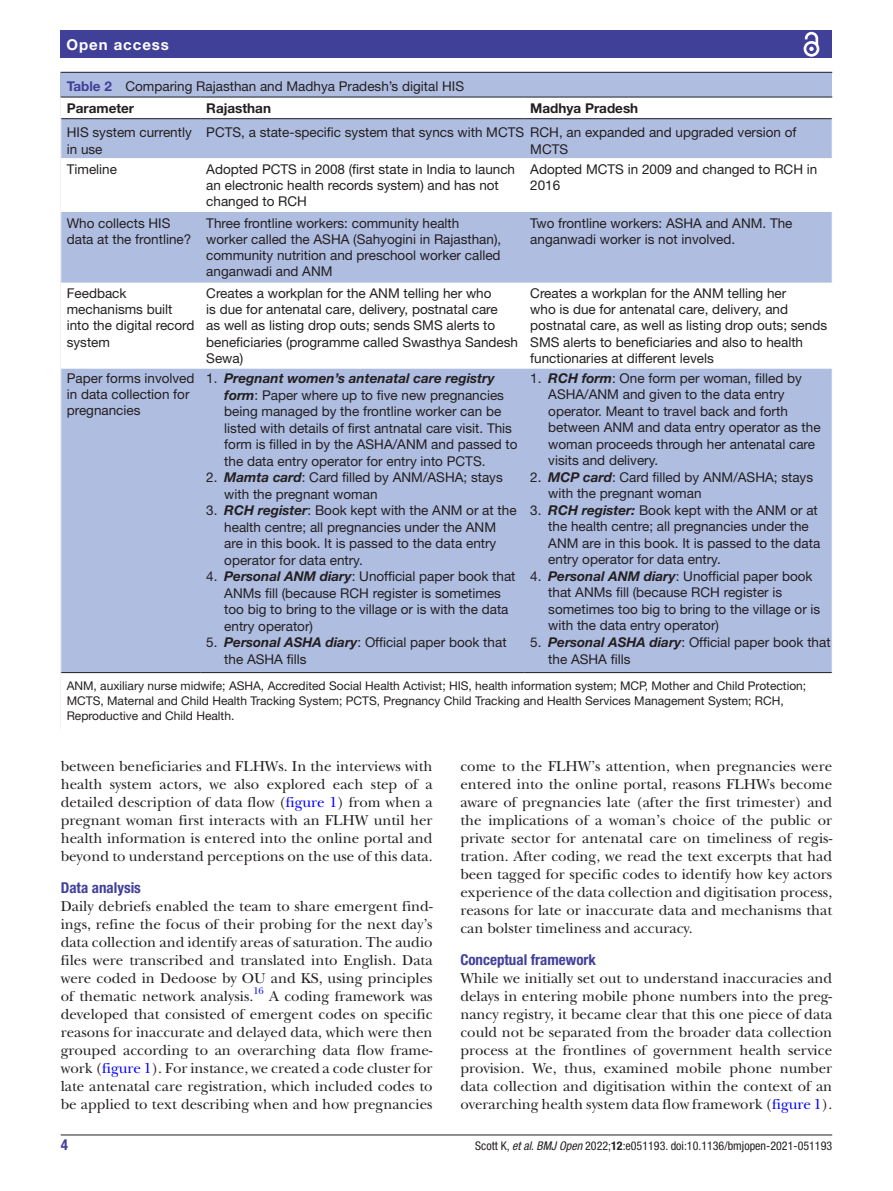
<style>
.page{position:relative;width:893px;height:1191px;background:#fff}
.page>*{position:absolute;margin:0;border:0;box-sizing:border-box;transform-origin:0 0}
.t1{font:15px/18px "New Baskerville";color:#231f20;text-align:justify}
.t2{font:700 condensed 15px "Helvetica Neue LT Std";color:#414099}
.t3{font:700 15px "Helvetica Neue LT Std";letter-spacing:.065em;color:#fff}
.t4{font:13.5px/16.5px "Helvetica Neue LT Std";color:#231f20}
.t5{font:700 13.5px "Helvetica Neue LT Std";color:#231f20}
.t6{font:12px/15px "Helvetica Neue LT Std";color:#231f20}
.t7{font:condensed 12px "Helvetica Neue LT Std";color:#231f20}
.t8{font:9.9px "New Baskerville";color:#00f}
.s1{font-weight:700;color:#414099}
.s2{font-weight:700}
.s3{font-weight:700;font-style:italic}
.s4{color:#00f}
.s5{font-style:italic}
</style>
<div class="page">
<hr style="left:61px;top:1134px;width:771px;height:1px;background:#231f20">
<div style="left:61px;top:31px;width:771px;height:27px;background:#414099"></div>
<svg style="left:803px;top:31px;width:17px;height:26px"></svg>
<div style="left:61px;top:73px;width:771px;height:656px;background:#afbde1"></div>
<hr style="left:61px;top:72px;width:771px;height:1px;background:#231f20">
<div style="left:61px;top:98px;width:771px;height:631px;background:#fff"></div>
<svg style="left:61px;top:119px;width:771px;height:553px"></svg>
<hr style="left:61px;top:97px;width:139px;height:1px;background:#231f20">
<hr style="left:61px;top:118px;width:139px;height:1px;background:#231f20">
<hr style="left:200px;top:97px;width:324px;height:1px;background:#231f20">
<hr style="left:200px;top:118px;width:324px;height:1px;background:#231f20">
<hr style="left:524px;top:97px;width:308px;height:1px;background:#231f20">
<hr style="left:524px;top:118px;width:308px;height:1px;background:#231f20">
<hr style="left:200px;top:672px;width:324px;height:1px;background:#231f20">
<hr style="left:524px;top:672px;width:308px;height:1px;background:#231f20">
<hr style="left:61px;top:672px;width:139px;height:1px;background:#231f20">
<svg style="left:60px;top:97px;width:1px;height:22px"></svg>
<hr style="left:67px;top:719px;width:765px;height:2px;background:#fff">
<p class="t3" style="left:66px;top:35px;width:104px">Open access</p>
<p class="t4" style="left:67px;top:75px;width:399px;line-height:22px"><span class="s1">Table 2</span> Comparing Rajasthan and Madhya Pradesh’s digital HIS<br><span class="s2">Parameter</span></p>
<p class="t5" style="left:206px;top:99px;width:66px">Rajasthan</p>
<p class="t5" style="left:530px;top:99px;width:110px">Madhya Pradesh</p>
<p class="t4" style="left:67px;top:124px;width:127px">HIS system currently in use</p>
<p class="t4" style="left:530px;top:124px;width:268px;text-indent:-324px">PCTS, a state-specific system that syncs with MCTS RCH, an expanded and upgraded version of<br>MCTS</p>
<p class="t4" style="left:67px;top:160px;width:52px">Timeline</p>
<p class="t4" style="left:206px;top:161px;width:310px">Adopted PCTS in 2008 (first state in India to launch an electronic health records system) and has not changed to RCH</p>
<p class="t4" style="left:530px;top:161px;width:289px">Adopted MCTS in 2009 and changed to RCH in<br>2016</p>
<p class="t4" style="left:67px;top:215px;width:126px">Who collects HIS data at the frontline?</p>
<p class="t4" style="left:206px;top:215px;width:297px">Three frontline workers: community health worker called the ASHA (Sahyogini in Rajasthan), community nutrition and preschool worker called anganwadi and ANM</p>
<p class="t4" style="left:530px;top:215px;width:264px">Two frontline workers: ASHA and ANM. The anganwadi worker is not involved.</p>
<p class="t4" style="left:67px;top:285px;width:129px">Feedback mechanisms built into the digital record system</p>
<p class="t4" style="left:206px;top:285px;width:313px">Creates a workplan for the ANM telling her who<br>is due for antenatal care, delivery, postnatal care<br>as well as listing drop outs; sends SMS alerts to beneficiaries (programme called Swasthya Sandesh Sewa)</p>
<p class="t4" style="left:530px;top:285px;width:298px">Creates a workplan for the ANM telling her<br>who is due for antenatal care, delivery, and postnatal care, as well as listing drop outs; sends SMS alerts to beneficiaries and also to health functionaries at different levels</p>
<p class="t4" style="left:67px;top:370px;width:129px">Paper forms involved in data collection for pregnancies</p>
<p class="t4" style="left:224px;top:370px;width:295px;text-indent:-18px">1. <span class="s3">Pregnant women’s antenatal care registry form</span>: Paper where up to five new pregnancies being managed by the frontline worker can be listed with details of first antnatal care visit. This form is filled in by the ASHA/ANM and passed to the data entry operator for entry into PCTS.</p>
<p class="t4" style="left:224px;top:469px;width:280px;text-indent:-18px">2. <span class="s3">Mamta card</span>: Card filled by ANM/ASHA; stays with the pregnant woman</p>
<p class="t4" style="left:224px;top:502px;width:294px;text-indent:-18px">3. <span class="s3">RCH register</span>: Book kept with the ANM or at the health centre; all pregnancies under the ANM are in this book. It is passed to the data entry operator for data entry.</p>
<p class="t4" style="left:224px;top:568px;width:293px;text-indent:-18px">4. <span class="s3">Personal ANM diary</span>: Unofficial paper book that ANMs fill (because RCH register is sometimes too big to bring to the village or is with the data entry operator)</p>
<p class="t4" style="left:224px;top:634px;width:284px;text-indent:-18px">5. <span class="s3">Personal ASHA diary</span>: Official paper book that the ASHA fills</p>
<p class="t4" style="left:548px;top:370px;width:274px;text-indent:-18px">1. <span class="s3">RCH form</span>: One form per woman, filled by ASHA/ANM and given to the data entry operator. Meant to travel back and forth between ANM and data entry operator as the woman proceeds through her antenatal care visits and delivery.</p>
<p class="t4" style="left:548px;top:469px;width:266px;text-indent:-18px">2. <span class="s3">MCP card</span>: Card filled by ANM/ASHA; stays with the pregnant woman</p>
<p class="t4" style="left:548px;top:502px;width:274px;text-indent:-18px">3. <span class="s3">RCH register:</span> Book kept with the ANM or at the health centre; all pregnancies under the ANM are in this book. It is passed to the data entry operator for data entry.</p>
<p class="t4" style="left:548px;top:568px;width:274px;text-indent:-18px">4. <span class="s3">Personal ANM diary</span>: Unofficial paper book that ANMs fill (because RCH register is sometimes too big to bring to the village or is with the data entry operator)</p>
<p class="t4" style="left:548px;top:634px;width:284px;text-indent:-18px">5. <span class="s3">Personal ASHA diary</span>: Official paper book that the ASHA fills</p>
<p class="t6" style="left:67px;top:678px;width:741px">ANM, auxiliary nurse midwife; ASHA, Accredited Social Health Activist; HIS, health information system; MCP, Mother and Child Protection;<br>MCTS, Maternal and Child Health Tracking System; PCTS, Pregnancy Child Tracking and Health Services Management System; RCH,<br>Reproductive and Child Health.</p>
<p class="t1" style="left:61px;top:757px;width:373px">between beneficiaries and FLHWs. In the interviews with health system actors, we also explored each step of a detailed description of data flow (<span class="s4">figure 1</span>) from when a pregnant woman first interacts with an FLHW until her health information is entered into the online portal and beyond to understand perceptions on the use of this data.</p>
<p class="t2" style="left:61px;top:878px;width:82px">Data analysis</p>
<p class="t1" style="left:61px;top:897px;width:373px">Daily debriefs enabled the team to share emergent find&shy;ings, refine the focus of their probing for the next day’s data collection and identify areas of saturation. The audio files were transcribed and translated into English. Data were coded in Dedoose by OU and KS, using principles of thematic network analysis.</p>
<p class="t8" style="left:253px;top:985px;width:12px">16</p>
<p class="t1" style="left:61px;top:987px;width:373px;text-indent:208px">A coding framework was developed that consisted of emergent codes on specific reasons for inaccurate and delayed data, which were then grouped according to an overarching data flow frame&shy;work (<span class="s4">figure 1</span>). For instance, we created a code cluster for late antenatal care registration, which included codes to be applied to text describing when and how pregnancies</p>
<p class="t1" style="left:460px;top:757px;width:373px">come to the FLHW’s attention, when pregnancies were entered into the online portal, reasons FLHWs become aware of pregnancies late (after the first trimester) and the implications of a woman’s choice of the public or private sector for antenatal care on timeliness of regis&shy;tration. After coding, we read the text excerpts that had been tagged for specific codes to identify how key actors experience of the data collection and digitisation process, reasons for late or inaccurate data and mechanisms that can bolster timeliness and accuracy.</p>
<p class="t2" style="left:460px;top:951px;width:137px">Conceptual framework</p>
<p class="t1" style="left:460px;top:969px;width:373px">While we initially set out to understand inaccuracies and delays in entering mobile phone numbers into the preg&shy;nancy registry, it became clear that this one piece of data could not be separated from the broader data collection process at the frontlines of government health service provision. We, thus, examined mobile phone number data collection and digitisation within the context of an overarching health system data flow framework (<span class="s4">figure 1</span>).</p>
<p class="t2" style="left:61px;top:1135px;width:9px">4</p>
<p class="t7" style="left:475px;top:1138px;width:358px">Scott K, <span class="s5">et al</span>. <span class="s5">BMJ Open</span> 2022;<span class="s2">12</span>:e051193. doi:10.1136/bmjopen-2021-051193</p>
</div>
